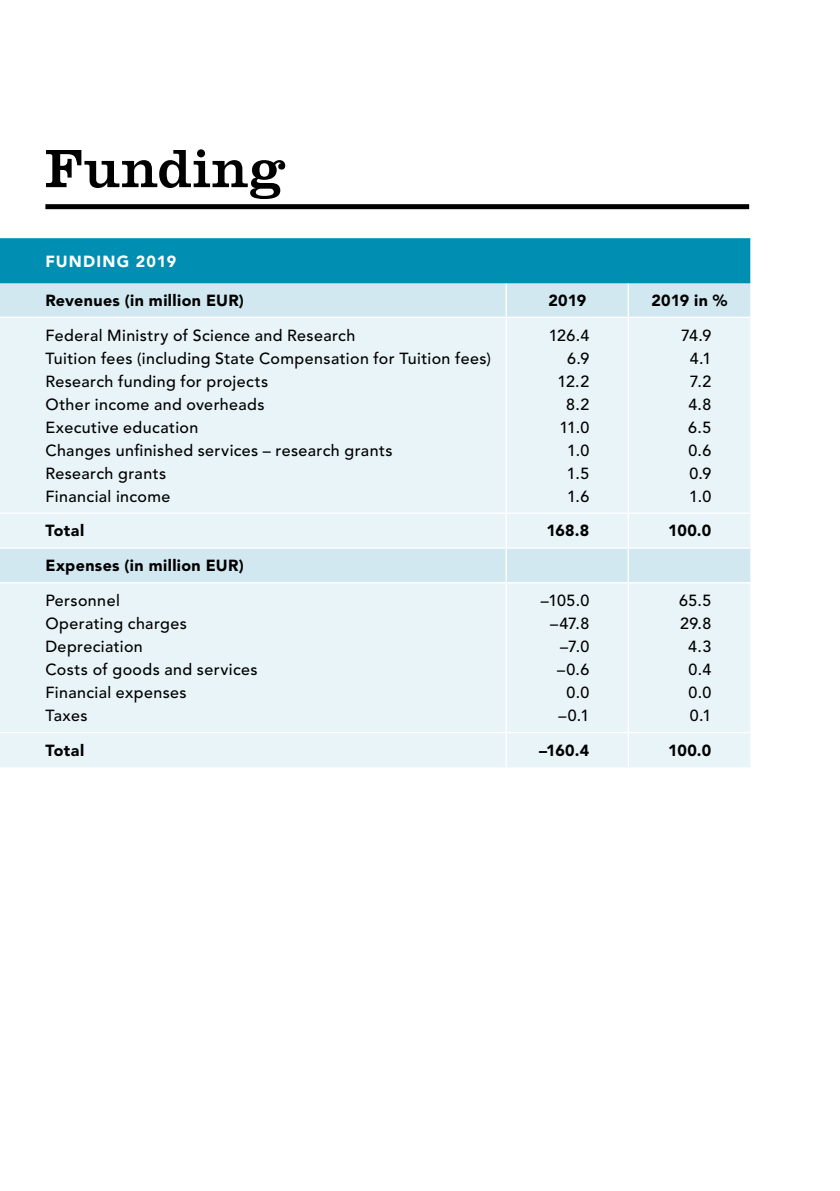
<style>
.page{position:relative;width:840px;height:1191px;background:#fff}
.page>*{position:absolute;margin:0;border:0;box-sizing:border-box;transform-origin:0 0}
.t1{font:56px "Clarendon LT Std";letter-spacing:.005em;color:#000}
.t2{font:500 16px/23px "Avenir LT Std";letter-spacing:.025em;color:#000;text-align:right}
.t3{font:900 16px "Avenir LT Std";letter-spacing:.025em;color:#000}
.t4{font:900 16px "Avenir LT Std";letter-spacing:.075em;color:#fff}
</style>
<div class="page">
<div style="left:0;top:238px;width:749px;height:45px;background:#008fb3"></div>
<div style="left:0;top:283px;width:749px;height:34px;background:#d1e8f1"></div>
<svg style="left:0;top:318px;width:749px;height:449px;background:#e6f3f7"></svg>
<hr style="left:0;top:512px;width:506px;height:2px;background:#fff">
<hr style="left:506px;top:512px;width:122px;height:2px;background:#fff">
<hr style="left:628px;top:512px;width:121px;height:2px;background:#fff">
<hr style="left:0;top:547px;width:506px;height:1px;background:#fff">
<hr style="left:506px;top:547px;width:122px;height:1px;background:#fff">
<hr style="left:628px;top:547px;width:121px;height:1px;background:#fff">
<hr style="left:0;top:582px;width:506px;height:1px;background:#fff">
<hr style="left:506px;top:582px;width:122px;height:1px;background:#fff">
<hr style="left:628px;top:582px;width:121px;height:1px;background:#fff">
<hr style="left:0;top:732px;width:506px;height:1px;background:#fff">
<hr style="left:506px;top:732px;width:122px;height:1px;background:#fff">
<hr style="left:628px;top:732px;width:121px;height:1px;background:#fff">
<hr style="left:505px;top:283px;width:1px;height:34px;background:#fff">
<hr style="left:627px;top:283px;width:1px;height:34px;background:#fff">
<hr style="left:505px;top:318px;width:1px;height:194px;background:#fff">
<hr style="left:627px;top:318px;width:1px;height:194px;background:#fff">
<hr style="left:505px;top:514px;width:1px;height:33px;background:#fff">
<hr style="left:627px;top:514px;width:1px;height:33px;background:#fff">
<hr style="left:505px;top:548px;width:1px;height:34px;background:#fff">
<hr style="left:627px;top:548px;width:1px;height:34px;background:#fff">
<hr style="left:505px;top:583px;width:1px;height:149px;background:#fff">
<hr style="left:627px;top:583px;width:1px;height:149px;background:#fff">
<hr style="left:505px;top:733px;width:1px;height:34px;background:#fff">
<hr style="left:627px;top:733px;width:1px;height:34px;background:#fff">
<div style="left:45px;top:204px;width:703px;height:5px;background:#000"></div>
<h1 class="t1" style="left:45px;top:136px;width:242px">Funding</h1>
<p class="t4" style="left:45px;top:252px;width:132px">FUNDING 2019</p>
<p class="t3" style="left:45px;top:291px;width:200px">Revenues (in million EUR)</p>
<p class="t3" style="left:548px;top:291px;width:39px">2019</p>
<p class="t3" style="left:651px;top:291px;width:77px">2019 in %</p>
<p class="t2" style="left:45px;top:324px;width:446px;text-align:left">Federal Ministry of Science and Research<br>Tuition fees (including State Compensation for Tuition fees)<br>Research funding for projects<br>Other income and overheads<br>Executive education<br>Changes unfinished services – research grants<br>Research grants<br>Financial income</p>
<p class="t2" style="left:548px;top:324px;width:42px">126.4<br>6.9<br>12.2<br>8.2<br>11.0<br>1.0<br>1.5<br>1.6</p>
<p class="t2" style="left:680px;top:324px;width:32px;text-align:center">74.9<br>4.1<br>7.2<br>4.8<br>6.5<br>0.6<br>0.9<br>1.0</p>
<p class="t3" style="left:45px;top:521px;width:40px">Total</p>
<p class="t3" style="left:546px;top:521px;width:44px">168.8</p>
<p class="t3" style="left:667px;top:521px;width:45px">100.0</p>
<p class="t3" style="left:45px;top:556px;width:200px">Expenses (in million EUR)</p>
<p class="t2" style="left:45px;top:589px;width:213px;text-align:left">Personnel<br>Operating charges<br>Depreciation<br>Costs of goods and services<br>Financial expenses<br>Taxes</p>
<p class="t2" style="left:540px;top:589px;width:50px">–105.0 –47.8 –7.0 –0.6<br>0.0 –0.1</p>
<p class="t2" style="left:678px;top:589px;width:34px">65.5<br>29.8<br>4.3<br>0.4<br>0.0<br>0.1</p>
<p class="t3" style="left:45px;top:740px;width:40px">Total</p>
<p class="t3" style="left:538px;top:740px;width:52px">–160.4</p>
<p class="t3" style="left:667px;top:740px;width:45px">100.0</p>
</div>
